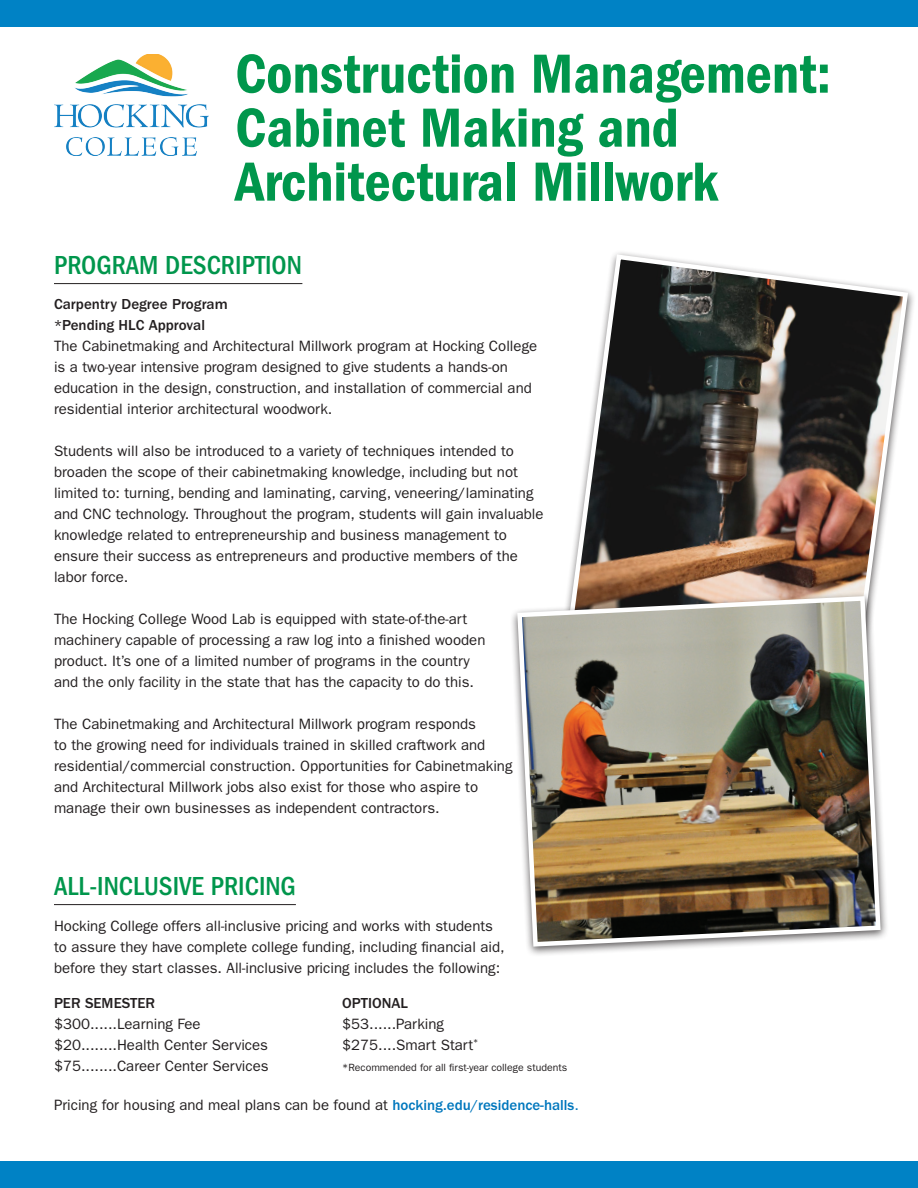
<style>
.page{position:relative;width:918px;height:1188px;background:#fff}
.page>*{position:absolute;margin:0;border:0;box-sizing:border-box;transform-origin:0 0}
.t1{font:57px/54px "ITC Franklin Gothic Std Dm Cd";color:#00964c}
.t2{font:500 condensed 27px "ITC Franklin Gothic Std";color:#00964c}
.t3{font:15px/21px "ITC Franklin Gothic Std";color:#231f20}
.t4{font:500 15px/21px "ITC Franklin Gothic Std";color:#231f20}
.t5{font:10.5px "ITC Franklin Gothic Std";color:#231f20}
.s1{font-weight:500;color:#0077bd}
.s2{color:#0077bd}
</style>
<div class="page">
<div style="left:0;top:1161px;width:918px;height:27px;background:#0082c5"></div>
<div style="left:0;top:0;width:918px;height:26px;background:#0082c5"></div>
<img style="left:54px;top:54px;width:154px;height:101px">
<img style="left:568px;top:252px;width:343px;height:339px">
<hr style="left:54px;top:283px;width:248px;height:1px;background:#231f20">
<div style="left:510px;top:591px;width:379px;height:367px;background:#231f20;opacity:.75"></div>
<img style="left:515px;top:594px;width:368px;height:355px">
<hr style="left:54px;top:904px;width:242px;height:1px;background:#231f20">
<h1 class="t1" style="left:235px;top:47px;width:597px">Construction Management:<br>Cabinet Making and<br>Architectural Millwork</h1>
<h2 class="t2" style="left:54px;top:250px;width:249px">PROGRAM DESCRIPTION</h2>
<p class="t4" style="left:54px;top:293px;width:175px">Carpentry Degree Program *Pending HLC Approval</p>
<p class="t3" style="left:54px;top:335px;width:485px">The Cabinetmaking and Architectural Millwork program at Hocking College is a two-year intensive program designed to give students a hands-on education in the design, construction, and installation of commercial and residential interior architectural woodwork.</p>
<p class="t3" style="left:54px;top:440px;width:491px">Students will also be introduced to a variety of techniques intended to broaden the scope of their cabinetmaking knowledge, including but not limited to: turning, bending and laminating, carving, veneering/laminating and CNC technology. Throughout the program, students will gain invaluable knowledge related to entrepreneurship and business management to ensure their success as entrepreneurs and productive members of the labor force.</p>
<p class="t3" style="left:54px;top:608px;width:433px">The Hocking College Wood Lab is equipped with state-of-the-art machinery capable of processing a raw log into a finished wooden product. It’s one of a limited number of programs in the country and the only facility in the state that has the capacity to do this.</p>
<p class="t3" style="left:54px;top:713px;width:460px">The Cabinetmaking and Architectural Millwork program responds<br>to the growing need for individuals trained in skilled craftwork and residential/commercial construction. Opportunities for Cabinetmaking and Architectural Millwork jobs also exist for those who aspire to manage their own businesses as independent contractors.</p>
<h2 class="t2" style="left:54px;top:871px;width:243px">ALL-INCLUSIVE PRICING</h2>
<p class="t3" style="left:54px;top:916px;width:452px">Hocking College offers all-inclusive pricing and works with students to assure they have complete college funding, including financial aid, before they start classes. All-inclusive pricing includes the following:</p>
<p class="t4" style="left:54px;top:993px;width:103px">PER SEMESTER</p>
<p class="t3" style="left:54px;top:1013px;width:216px">$300......Learning Fee $20........Health Center Services $75........Career Center Services</p>
<p class="t4" style="left:342px;top:993px;width:67px">OPTIONAL</p>
<p class="t3" style="left:342px;top:1013px;width:138px">$53......Parking $275....Smart Start<sup>*</sup></p>
<p class="t5" style="left:342px;top:1061px;width:227px">*Recommended for all first-year college students</p>
<p class="t3" style="left:54px;top:1095px;width:526px">Pricing for housing and meal plans can be found at <span class="s1">hocking.edu/residence-halls</span><span class="s2">.</span></p>
</div>
